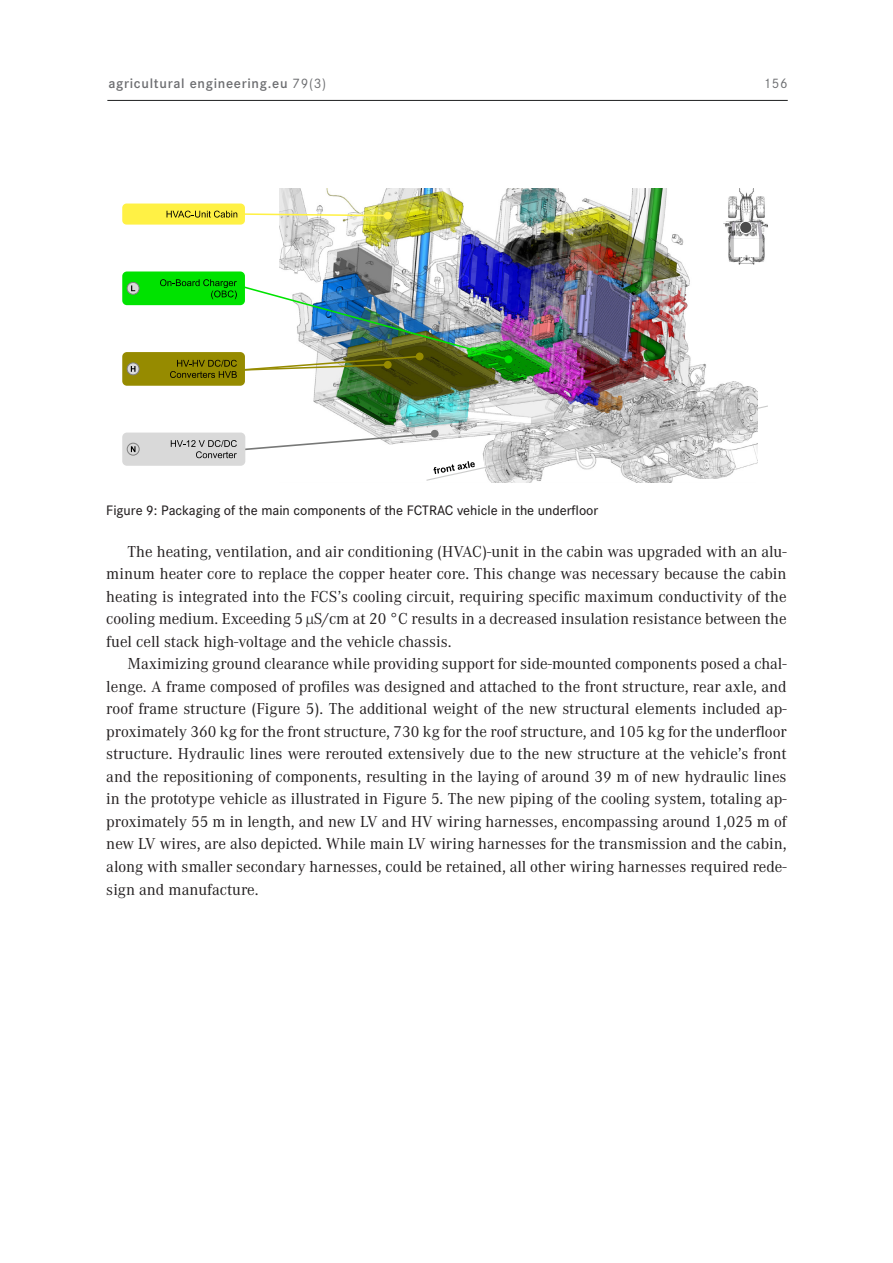
<style>
.page{position:relative;width:893px;height:1263px;background:#fff}
.page>*{position:absolute;margin:0;border:0;box-sizing:border-box;transform-origin:0 0}
._105_Grundtext_mit_Einzug_erste_Zeile{font:16.5px/22.5px "Corporate A Pro";color:#231f20;text-align:justify}
._107_Bildunterschrift_dt{font:500 14.25px "Corporate S Pro";color:#231f20}
.t1{font:14.25px "Corporate S Pro Demi 2";letter-spacing:.05em;color:#6c6d70}
.t2{font:14.25px "Corporate S Pro";color:#6c6d70}
.s1{font-family:"Corporate S Pro Regular 2"}
</style>
<div class="page">
<hr style="left:107px;top:100px;width:681px;height:1px;background:#1d1e1f">
<img style="left:280px;top:188px;width:477px;height:295px">
<div style="left:122px;top:204px;width:123px;height:21px;background:#fff145;border:2px solid #fff145;border-radius:3px"></div>
<svg style="left:167px;top:211px;width:70px;height:7px"></svg>
<svg style="left:244px;top:212px;width:148px;height:8px"></svg>
<img style="left:243px;top:286px;width:270px;height:85px">
<svg style="left:245px;top:405px;width:523px;height:77px"></svg>
<img style="left:723px;top:188px;width:45px;height:76px">
<div style="left:740px;top:221px;width:12px;height:12px;background:#4d4d4d;border-radius:50%"></div>
<div style="left:739px;top:221px;width:13px;height:13px;border:1px solid #fff;border-radius:50%"></div>
<div style="left:122px;top:352px;width:123px;height:34px;background:#968b00;border:2px solid #968b00;border-radius:4px"></div>
<svg style="left:170px;top:360px;width:67px;height:18px"></svg>
<svg style="left:127px;top:363px;width:12px;height:12px"></svg>
<div style="left:127px;top:362px;width:12px;height:13px;border:1px solid #7f7f7f;border-radius:50%"></div>
<svg style="left:131px;top:366px;width:4px;height:6px"></svg>
<div style="left:122px;top:432px;width:123px;height:34px;background:#d9d9d9;border:2px solid #d9d9d9;border-radius:4px"></div>
<svg style="left:171px;top:440px;width:66px;height:18px"></svg>
<svg style="left:127px;top:443px;width:12px;height:12px"></svg>
<div style="left:127px;top:443px;width:13px;height:12px;border:1px solid #7f7f7f;border-radius:50%"></div>
<svg style="left:131px;top:446px;width:4px;height:6px"></svg>
<div style="left:122px;top:271px;width:123px;height:34px;background:#00e300;border:2px solid #00e300;border-radius:4px"></div>
<svg style="left:160px;top:279px;width:77px;height:20px"></svg>
<svg style="left:127px;top:282px;width:12px;height:12px"></svg>
<div style="left:127px;top:282px;width:12px;height:13px;border:1px solid #7f7f7f;border-radius:50%"></div>
<svg style="left:131px;top:285px;width:4px;height:6px"></svg>
<p class="t1" style="left:108px;top:73px;width:219px">agricultural engineering.eu <span class="s1">79(3)</span></p>
<p class="t2" style="left:763px;top:73px;width:26px">156</p>
<p class="_107_Bildunterschrift_dt" style="left:106px;top:499px;width:494px">Figure 9: Packaging of the main components of the FCTRAC vehicle in the underfloor</p>
<p class="_105_Grundtext_mit_Einzug_erste_Zeile" style="left:106px;top:539px;width:682px;text-indent:21px">The heating, ventilation, and air conditioning (HVAC)-unit in the cabin was upgraded with an alu&shy;minum heater core to replace the copper heater core. This change was necessary because the cabin heating is integrated into the FCS’s cooling circuit, requiring specific maximum conductivity of the cooling medium. Exceeding 5 µS/cm at 20 °C results in a decreased insulation resistance between the fuel cell stack high-voltage and the vehicle chassis.</p>
<p class="_105_Grundtext_mit_Einzug_erste_Zeile" style="left:106px;top:652px;width:683px;text-indent:21px">Maximizing ground clearance while providing support for side-mounted components posed a chal&shy;lenge. A frame composed of profiles was designed and attached to the front structure, rear axle, and roof frame structure (Figure 5). The additional weight of the new structural elements included ap&shy;proximately 360 kg for the front structure, 730 kg for the roof structure, and 105 kg for the underfloor structure. Hydraulic lines were rerouted extensively due to the new structure at the vehicle’s front and the repositioning of components, resulting in the laying of around 39 m of new hydraulic lines in the prototype vehicle as illustrated in Figure 5. The new piping of the cooling system, totaling ap&shy;proximately 55 m in length, and new LV and HV wiring harnesses, encompassing around 1,025 m of new LV wires, are also depicted. While main LV wiring harnesses for the transmission and the cabin, along with smaller secondary harnesses, could be retained, all other wiring harnesses required rede&shy;sign and manufacture.</p>
</div>
